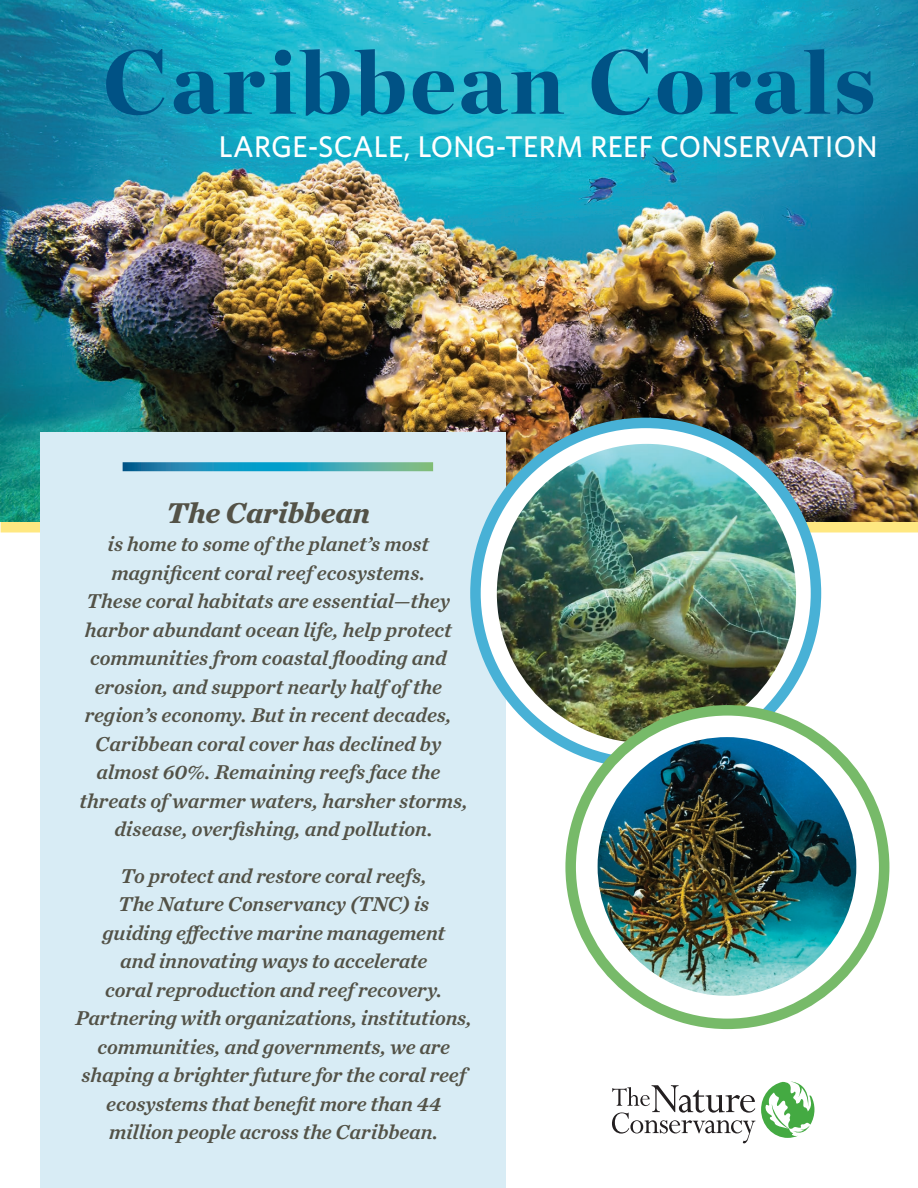
<style>
.page{position:relative;width:918px;height:1188px;background:#fff}
.page>*{position:absolute;margin:0;border:0;box-sizing:border-box;transform-origin:0 0}
.t1{font:900 90px "Chronicle Display";letter-spacing:.035em;color:#005285}
.t2{font:500 30px "Whitney";letter-spacing:.01em;color:#fff}
.t3{font:italic 700 30px "Chronicle Text G2";letter-spacing:-.005em;color:#535247}
.t4{font:italic 21px/28.5px "Chronicle Text G2 Semi";letter-spacing:-.005em;color:#535247;text-align:center}
</style>
<div class="page">
<div style="left:1px;top:520px;width:917px;height:12px;background:#ffe881"></div>
<img style="left:0;top:0;width:918px;height:521px">
<div style="left:40px;top:432px;width:466px;height:756px;background:#d8ecf5"></div>
<svg style="left:123px;top:462px;width:310px;height:9px;background:#339db1"></svg>
<img style="left:486px;top:439px;width:321px;height:315px">
<div style="left:474px;top:421px;width:345px;height:345px;border:22px solid #fff;border-radius:50%"></div>
<div style="left:470px;top:418px;width:351px;height:351px;border:10px solid #48b1d6;border-radius:50%"></div>
<img style="left:586px;top:726px;width:282px;height:281px;border-radius:141px">
<div style="left:575px;top:715px;width:304px;height:303px;border:22px solid #fff;border-radius:50%"></div>
<div style="left:565px;top:705px;width:324px;height:324px;border:10px solid #77ba69;border-radius:50%"></div>
<svg style="left:761px;top:1081px;width:53px;height:57px"></svg>
<svg style="left:612px;top:1085px;width:143px;height:58px"></svg>
<h1 class="t1" style="left:103px;top:8px;width:774px">Caribbean Corals</h1>
<h2 class="t2" style="left:219px;top:127px;width:660px">LARGE-SCALE, LONG-TERM REEF CONSERVATION</h2>
<h2 class="t3" style="left:166px;top:488px;width:205px">The Caribbean</h2>
<p class="t4" style="left:79px;top:529px;width:390px">is home to some of the planet’s most magnificent coral reef ecosystems.<br>These coral habitats are essential—they harbor abundant ocean life, help protect communities from coastal flooding and erosion, and support nearly half of the region’s economy. But in recent decades, Caribbean coral cover has declined by almost 60%. Remaining reefs face the threats of warmer waters, harsher storms, disease, overfishing, and pollution.</p>
<p class="t4" style="left:76px;top:860px;width:398px">To protect and restore coral reefs,<br>The Nature Conservancy (TNC) is<br>guiding effective marine management<br>and innovating ways to accelerate<br>coral reproduction and reef recovery.<br>Partnering with organizations, institutions, communities, and governments, we are shaping a brighter future for the coral reef ecosystems that benefit more than 44 million people across the Caribbean.</p>
</div>
